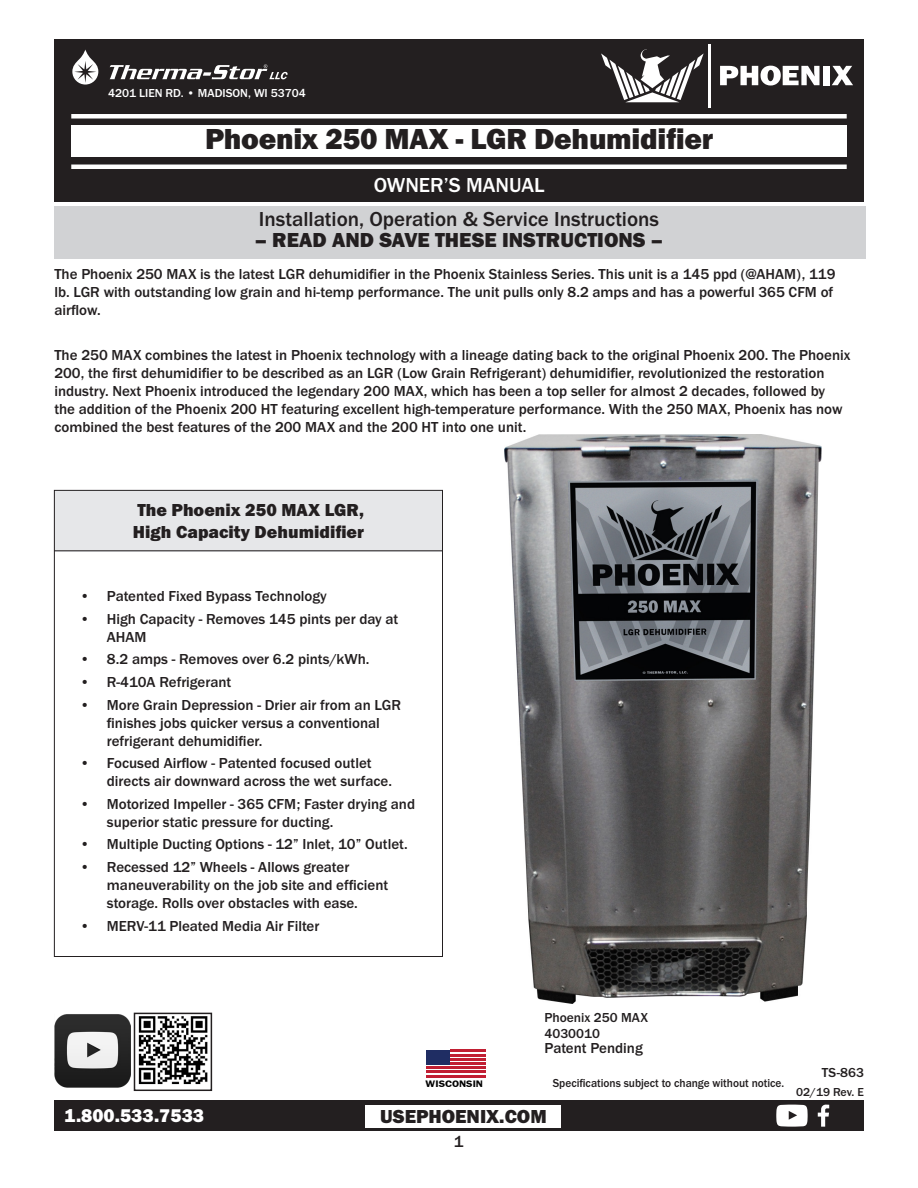
<style>
.page{position:relative;width:918px;height:1188px;background:#fff}
.page>*{position:absolute;margin:0;border:0;box-sizing:border-box;transform-origin:0 0}
.t1{font:30px "Franklin Gothic URW Hea";letter-spacing:-.01em;color:#231f20}
.t2{font:500 21px "Franklin Gothic URW";color:#231f20}
.t3{font:21px "Franklin Gothic URW Hea";color:#231f20}
.t4{font:500 21px "Franklin Gothic URW";color:#fff}
.t5{font:19.5px "Franklin Gothic URW Hea";color:#231f20}
.t6{font:19.05px "Franklin Gothic URW Hea";color:#fff}
._12_pt_bold_subhead{font:18px/21.6px "Franklin Gothic URW Hea";color:#231f20}
.t7{font:500 16.5px "Franklin Gothic URW";color:#231f20}
.body_text{font:500 15px/18px "Franklin Gothic URW";color:#231f20}
.TofC_tabbed_text{font:500 15px "Franklin Gothic URW";color:#231f20}
.Figure__text{font:500 13.5px "Franklin Gothic URW";color:#231f20}
.Bold_14_pt_subheads{font:500 13.5px "Franklin Gothic URW";color:#231f20}
.front_page_body_text{font:500 12px "Franklin Gothic URW";color:#231f20;scale:.95 1}
.body_text-2{font:500 12px "Franklin Gothic URW";color:#fff}
.Bold_14_pt_subheads-2{font:500 12px "Franklin Gothic URW";letter-spacing:-.005em;color:#231f20}
.t8{font:9.75px "Franklin Gothic URW Dem";color:#000;scale:1.14 1}
</style>
<div class="page">
<div style="left:54px;top:1100px;width:810px;height:31px;background:#231f20"></div>
<svg style="left:818px;top:1104px;width:11px;height:23px"></svg>
<svg style="left:776px;top:1105px;width:32px;height:22px"></svg>
<div style="left:366px;top:1105px;width:195px;height:22px;background:#fff"></div>
<img style="left:505px;top:435px;width:317px;height:568px">
<div style="left:54px;top:491px;width:388px;height:61px;background:#e6e7e9"></div>
<hr style="left:54px;top:550px;width:389px;height:1px;background:#231f20">
<img style="left:54px;top:1014px;width:77px;height:74px">
<div style="left:54px;top:206px;width:812px;height:52px;background:#d1d2d4"></div>
<div style="left:54px;top:39px;width:810px;height:163px;background:#231f20"></div>
<svg style="left:72px;top:50px;width:26px;height:35px"></svg>
<svg style="left:110px;top:64px;width:178px;height:15px"></svg>
<div style="left:71px;top:126px;width:776px;height:31px;background:#fff"></div>
<div style="left:71px;top:114px;width:776px;height:5px;background:#fff"></div>
<hr style="left:71px;top:165px;width:776px;height:4px;background:#fff">
<hr style="left:450px;top:1050px;width:36px;height:2px;background:#c11f33">
<hr style="left:450px;top:1054px;width:36px;height:2px;background:#c11f33">
<hr style="left:450px;top:1058px;width:36px;height:2px;background:#c11f33">
<hr style="left:450px;top:1062px;width:36px;height:2px;background:#c11f33">
<hr style="left:426px;top:1066px;width:60px;height:3px;background:#c11f33">
<hr style="left:426px;top:1071px;width:60px;height:2px;background:#c11f33">
<hr style="left:426px;top:1075px;width:60px;height:3px;background:#c11f33">
<div style="left:426px;top:1050px;width:24px;height:14px;background:#1f2d63"></div>
<hr style="left:708px;top:44px;width:3px;height:63px;background:#fff">
<svg style="left:720px;top:66px;width:100px;height:20px"></svg>
<div style="left:823px;top:66px;width:6px;height:19px;background:#fff"></div>
<svg style="left:832px;top:66px;width:21px;height:19px"></svg>
<svg style="left:601px;top:49px;width:103px;height:53px"></svg>
<img style="left:138px;top:1016px;width:70px;height:69px">
<div style="left:134px;top:1013px;width:78px;height:78px;border:2px solid #231f20"></div>
<p class="body_text-2" style="left:108px;top:86px;width:199px">4201 LIEN RD. • MADISON, WI 53704</p>
<p class="t1" style="left:205px;top:120px;width:510px">Phoenix 250 MAX - LGR Dehumidifier</p>
<p class="t4" style="left:374px;top:172px;width:172px">OWNER’S MANUAL</p>
<p class="t2" style="left:259px;top:206px;width:402px">Installation, Operation &amp; Service Instructions</p>
<p class="t3" style="left:255px;top:227px;width:410px">– READ AND SAVE THESE INSTRUCTIONS –</p>
<p class="body_text" style="left:54px;top:265px;width:783px">The Phoenix 250 MAX is the latest LGR dehumidifier in the Phoenix Stainless Series. This unit is a 145 ppd (@AHAM), 119 lb. LGR with outstanding low grain and hi-temp performance. The unit pulls only 8.2 amps and has a powerful 365 CFM of airflow.</p>
<p class="body_text" style="left:54px;top:346px;width:798px">The 250 MAX combines the latest in Phoenix technology with a lineage dating back to the original Phoenix 200. The Phoenix 200, the first dehumidifier to be described as an LGR (Low Grain Refrigerant) dehumidifier, revolutionized the restoration industry. Next Phoenix introduced the legendary 200 MAX, which has been a top seller for almost 2 decades, followed by<br>the addition of the Phoenix 200 HT featuring excellent high-temperature performance. With the 250 MAX, Phoenix has now combined the best features of the 200 MAX and the 200 HT into one unit.</p>
<p class="_12_pt_bold_subhead" style="left:133px;top:499px;width:233px">The Phoenix 250 MAX LGR,<br>High Capacity Dehumidifier</p>
<p class="body_text" style="left:80px;top:587px;width:249px">• Patented Fixed Bypass Technology</p>
<p class="body_text" style="left:107px;top:610px;width:293px;text-indent:-27px">• High Capacity - Removes 145 pints per day at<br>AHAM</p>
<p class="body_text" style="left:80px;top:650px;width:291px">• 8.2 amps - Removes over 6.2 pints/kWh.</p>
<p class="body_text" style="left:80px;top:673px;width:153px">• R-410A Refrigerant</p>
<p class="body_text" style="left:107px;top:695px;width:296px;text-indent:-27px">• More Grain Depression - Drier air from an LGR finishes jobs quicker versus a conventional refrigerant dehumidifier.</p>
<p class="body_text" style="left:107px;top:754px;width:287px;text-indent:-27px">• Focused Airflow - Patented focused outlet directs air downward across the wet surface.</p>
<p class="body_text" style="left:107px;top:795px;width:310px;text-indent:-27px">• Motorized Impeller - 365 CFM; Faster drying and superior static pressure for ducting.</p>
<p class="body_text" style="left:80px;top:835px;width:329px">• Multiple Ducting Options - 12” Inlet, 10” Outlet.</p>
<p class="body_text" style="left:107px;top:858px;width:283px;text-indent:-27px">• Recessed 12” Wheels - Allows greater maneuverability on the job site and efficient storage. Rolls over obstacles with ease.</p>
<p class="body_text" style="left:80px;top:916px;width:241px">• MERV-11 Pleated Media Air Filter</p>
<p class="t8" style="left:426px;top:1078px;width:52px">WISCONSIN</p>
<p class="Figure__text" style="left:544px;top:1009px;width:105px">Phoenix 250 MAX</p>
<p class="Figure__text" style="left:544px;top:1026px;width:57px">4030010</p>
<p class="TofC_tabbed_text" style="left:544px;top:1039px;width:100px">Patent Pending</p>
<p class="front_page_body_text" style="left:553px;top:1076px;width:245px">Specifications subject to change without notice.</p>
<p class="t6" style="left:64px;top:1103px;width:141px">1.800.533.7533</p>
<h3 class="t5" style="left:380px;top:1104px;width:168px">USEPHOENIX.COM</h3>
<p class="t7" style="left:454px;top:1131px;width:11px">1</p>
<p class="Bold_14_pt_subheads" style="left:822px;top:1065px;width:44px">TS-863</p>
<p class="Bold_14_pt_subheads-2" style="left:796px;top:1085px;width:69px">02/19 Rev. E</p>
</div>
